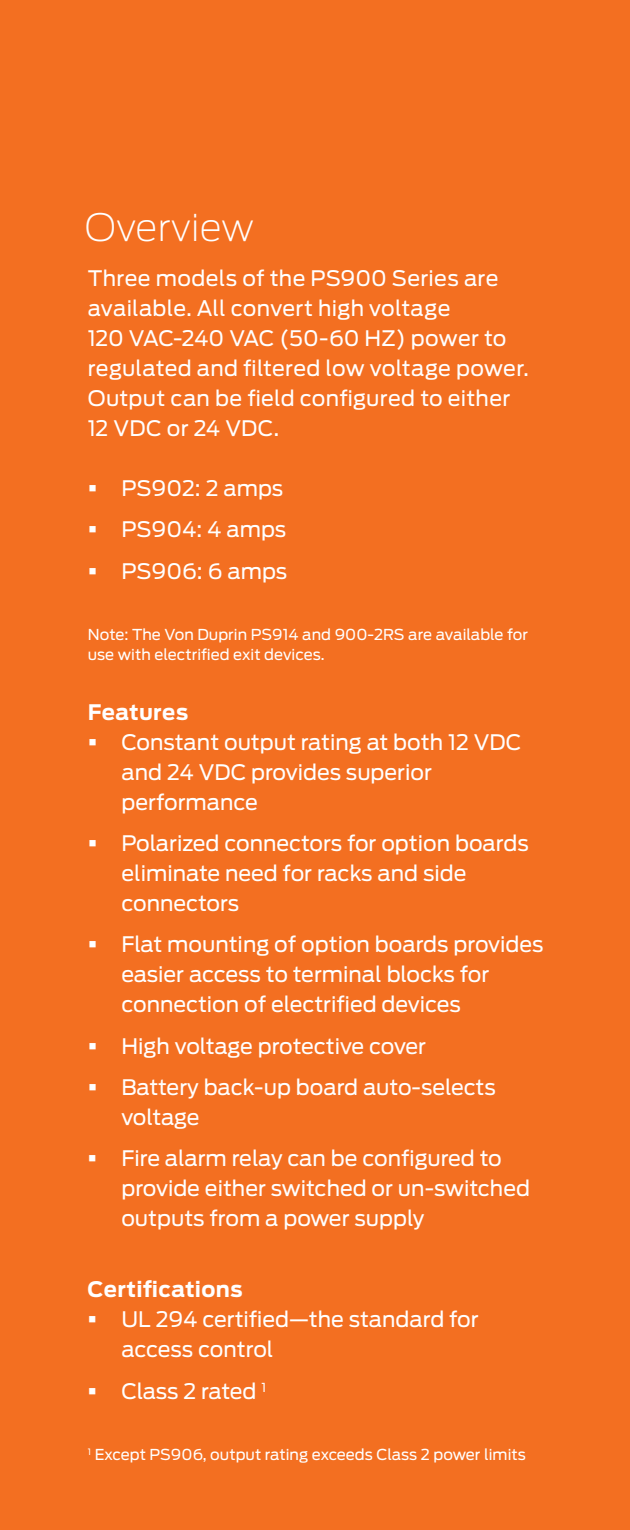
<style>
.page{position:relative;width:630px;height:1530px;background:#fff}
.page>*{position:absolute;margin:0;border:0;box-sizing:border-box;transform-origin:0 0}
.t1{font:200 37.5px "Antenna";letter-spacing:.01em;color:#fff}
.t2{font:21.25px/30px "Antenna";color:#fff}
.t3{font:700 21.25px "Antenna";letter-spacing:.015em;color:#fff}
.t4{font:21.25px "Antenna";letter-spacing:-.02em;color:#fff}
.t5{font:15px/20px "Antenna";letter-spacing:.005em;color:#fff}
</style>
<div class="page">
<div style="left:0;top:0;width:629px;height:1530px;background:#f36f21"></div>
<h1 class="t1" style="left:85px;top:206px;width:171px">Overview</h1>
<p class="t2" style="left:88px;top:264px;width:442px">Three models of the PS900 Series are available. All convert high voltage<br>120 VAC-240 VAC (50-60 HZ) power to regulated and filtered low voltage power.<br>Output can be field configured to either 12 VDC or 24 VDC.</p>
<p class="t2" style="left:88px;top:474px;width:197px">▪ PS902: 2 amps</p>
<p class="t2" style="left:88px;top:515px;width:200px">▪ PS904: 4 amps</p>
<p class="t2" style="left:88px;top:556px;width:201px">▪ PS906: 6 amps</p>
<p class="t5" style="left:88px;top:624px;width:442px">Note: The Von Duprin PS914 and 900-2RS are available for use with electrified exit devices.</p>
<p class="t3" style="left:88px;top:699px;width:102px">Features</p>
<p class="t2" style="left:122px;top:727px;width:401px;text-indent:-34px">▪ Constant output rating at both 12 VDC and 24 VDC provides superior performance</p>
<p class="t2" style="left:121px;top:829px;width:409px;text-indent:-34px">▪ Polarized connectors for option boards eliminate need for racks and side connectors</p>
<p class="t2" style="left:121px;top:930px;width:423px;text-indent:-34px">▪ Flat mounting of option boards provides easier access to terminal blocks for connection of electrified devices</p>
<p class="t2" style="left:88px;top:1031px;width:340px">▪ High voltage protective cover</p>
<p class="t2" style="left:121px;top:1072px;width:376px;text-indent:-34px">▪ Battery back-up board auto-selects voltage</p>
<p class="t2" style="left:121px;top:1144px;width:410px;text-indent:-34px">▪ Fire alarm relay can be configured to provide either switched or un-switched outputs from a power supply</p>
<p class="t3" style="left:88px;top:1277px;width:156px">Certifications</p>
<p class="t2" style="left:121px;top:1305px;width:359px;text-indent:-34px">▪ UL 294 certified—the standard for access control</p>
<p class="t4" style="left:88px;top:1379px;width:180px">▪ Class 2 rated <sup>1</sup></p>
<p class="t5" style="left:88px;top:1444px;width:440px"><sup>1</sup> Except PS906, output rating exceeds Class 2 power limits</p>
</div>
